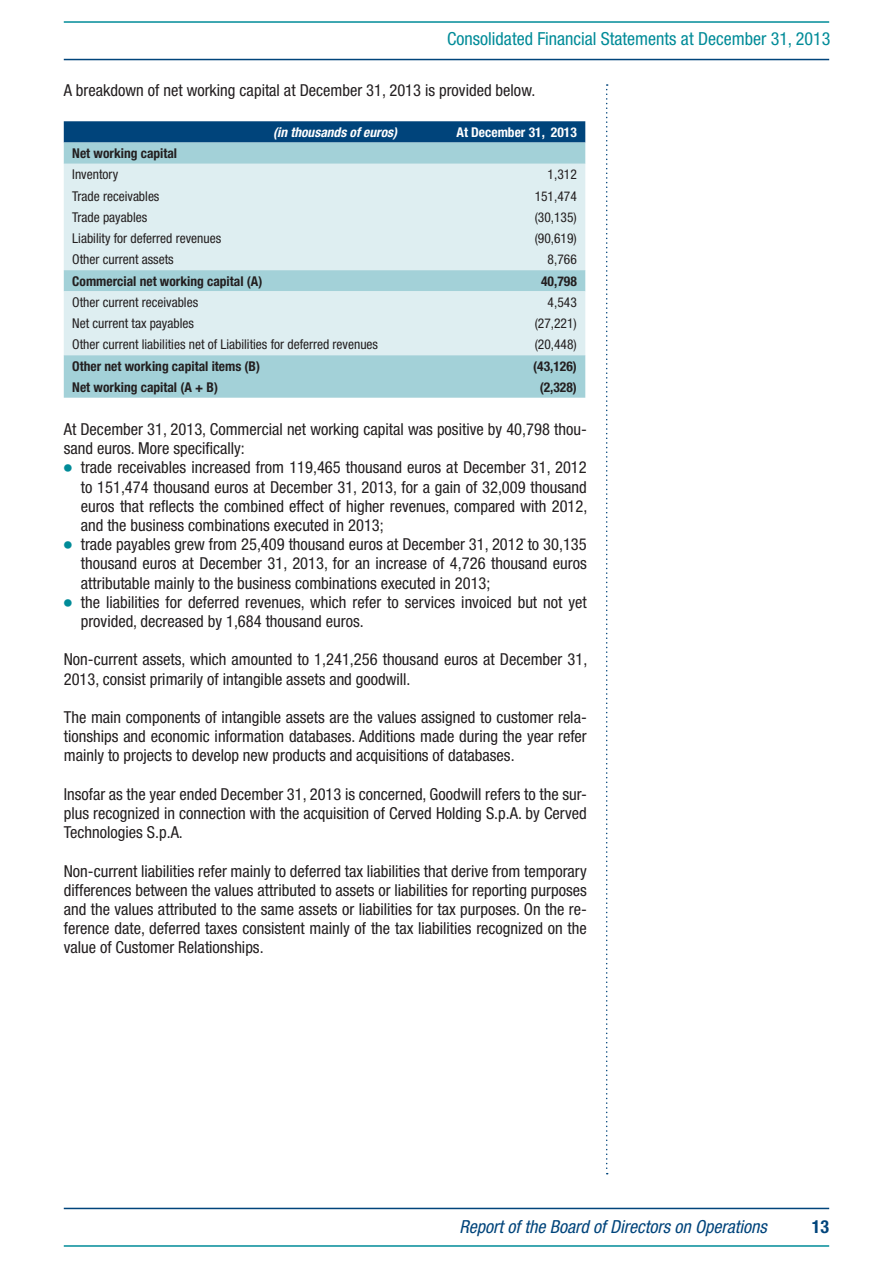
<style>
.page{position:relative;width:893px;height:1263px;background:#fff}
.page>*{position:absolute;margin:0;border:0;box-sizing:border-box;transform-origin:0 0}
.t1{font:condensed 18px "Helvetica Neue LT Std";color:#008b98}
.t2{font:italic condensed 18px "Helvetica Neue LT Std";color:#00447b}
.t3{font:700 condensed 18px "Helvetica Neue LT Std";color:#00447b}
.t4{font:condensed 16.5px/19.2px "Helvetica Neue LT Std";color:#231f20;text-align:justify}
.t5{font:condensed 13.5px "Helvetica Neue LT Std";color:#231f20}
.t6{font:700 condensed 13.5px "Helvetica Neue LT Std";color:#231f20}
.t7{font:italic 700 condensed 13.5px "Helvetica Neue LT Std";color:#fff}
.t8{font:700 condensed 13.5px "Helvetica Neue LT Std";color:#fff}
.s1{font-family:"Universal Newswith Comm Pi";font-stretch:normal;font-size:15px;color:#008b98}
</style>
<div class="page">
<svg style="left:606px;top:84px;width:2px;height:1090px"></svg>
<hr style="left:64px;top:59px;width:765px;height:1px;background:#00447b">
<hr style="left:64px;top:21px;width:765px;height:2px;background:#008b98">
<hr style="left:64px;top:1245px;width:765px;height:2px;background:#008b98">
<hr style="left:64px;top:1208px;width:765px;height:1px;background:#00447b">
<svg style="left:64px;top:121px;width:521px;height:22px;background:#094b80"></svg>
<div style="left:64px;top:143px;width:521px;height:255px;background:#a3d1d8"></div>
<svg style="left:64px;top:164px;width:521px;height:191px;background:#d7eaee"></svg>
<p class="t1" style="left:447px;top:28px;width:385px">Consolidated Financial Statements at December 31, 2013</p>
<p class="t4" style="left:64px;top:81px;width:473px">A breakdown of net working capital at December 31, 2013 is provided below.</p>
<p class="t7" style="left:273px;top:124px;width:126px">(in thousands of euros)</p>
<p class="t8" style="left:456px;top:124px;width:122px">At December 31, 2013</p>
<p class="t6" style="left:72px;top:145px;width:106px">Net working capital</p>
<p class="t5" style="left:72px;top:167px;width:47px">Inventory</p>
<p class="t5" style="left:548px;top:167px;width:31px">1,312</p>
<p class="t5" style="left:72px;top:188px;width:89px">Trade receivables</p>
<p class="t5" style="left:535px;top:188px;width:44px">151,474</p>
<p class="t5" style="left:72px;top:209px;width:77px">Trade payables</p>
<p class="t5" style="left:535px;top:209px;width:44px">(30,135)</p>
<p class="t5" style="left:72px;top:230px;width:150px">Liability for deferred revenues</p>
<p class="t5" style="left:535px;top:230px;width:44px">(90,619)</p>
<p class="t5" style="left:72px;top:252px;width:103px">Other current assets</p>
<p class="t5" style="left:548px;top:252px;width:31px">8,766</p>
<p class="t6" style="left:72px;top:273px;width:192px">Commercial net working capital (A)</p>
<p class="t6" style="left:541px;top:273px;width:37px">40,798</p>
<p class="t5" style="left:72px;top:294px;width:127px">Other current receivables</p>
<p class="t5" style="left:548px;top:294px;width:31px">4,543</p>
<p class="t5" style="left:72px;top:316px;width:123px">Net current tax payables</p>
<p class="t5" style="left:535px;top:316px;width:44px">(27,221)</p>
<p class="t5" style="left:72px;top:337px;width:307px">Other current liabilities net of Liabilities for deferred revenues</p>
<p class="t5" style="left:535px;top:337px;width:44px">(20,448)</p>
<p class="t6" style="left:72px;top:358px;width:189px">Other net working capital items (B)</p>
<p class="t6" style="left:533px;top:358px;width:45px">(43,126)</p>
<p class="t6" style="left:72px;top:379px;width:147px">Net working capital (A + B)</p>
<p class="t6" style="left:540px;top:379px;width:39px">(2,328)</p>
<p class="t4" style="left:64px;top:419px;width:524px">At December 31, 2013, Commercial net working capital was positive by 40,798 thou&shy;sand euros. More specifically:</p>
<p class="t4" style="left:81px;top:458px;width:508px;text-indent:-17px"><span class="s1">●</span> trade receivables increased from 119,465 thousand euros at December 31, 2012 to 151,474 thousand euros at December 31, 2013, for a gain of 32,009 thousand euros that reflects the combined effect of higher revenues, compared with 2012, and the business combinations executed in 2013;</p>
<p class="t4" style="left:81px;top:535px;width:508px;text-indent:-17px"><span class="s1">●</span> trade payables grew from 25,409 thousand euros at December 31, 2012 to 30,135 thousand euros at December 31, 2013, for an increase of 4,726 thousand euros attributable mainly to the business combinations executed in 2013;</p>
<p class="t4" style="left:81px;top:592px;width:507px;text-indent:-17px"><span class="s1">●</span> the liabilities for deferred revenues, which refer to services invoiced but not yet provided, decreased by 1,684 thousand euros.</p>
<p class="t4" style="left:64px;top:650px;width:525px">Non-current assets, which amounted to 1,241,256 thousand euros at December 31,<br>2013, consist primarily of intangible assets and goodwill.</p>
<p class="t4" style="left:64px;top:707px;width:525px">The main components of intangible assets are the values assigned to customer rela&shy;tionships and economic information databases. Additions made during the year refer mainly to projects to develop new products and acquisitions of databases.</p>
<p class="t4" style="left:64px;top:784px;width:525px">Insofar as the year ended December 31, 2013 is concerned, Goodwill refers to the sur&shy;plus recognized in connection with the acquisition of Cerved Holding S.p.A. by Cerved Technologies S.p.A.</p>
<p class="t4" style="left:64px;top:861px;width:525px">Non-current liabilities refer mainly to deferred tax liabilities that derive from temporary differences between the values attributed to assets or liabilities for reporting purposes and the values attributed to the same assets or liabilities for tax purposes. On the re&shy;ference date, deferred taxes consistent mainly of the tax liabilities recognized on the value of Customer Relationships.</p>
<p class="t2" style="left:460px;top:1216px;width:309px">Report of the Board of Directors on Operations</p>
<p class="t3" style="left:812px;top:1215px;width:19px">13</p>
</div>
